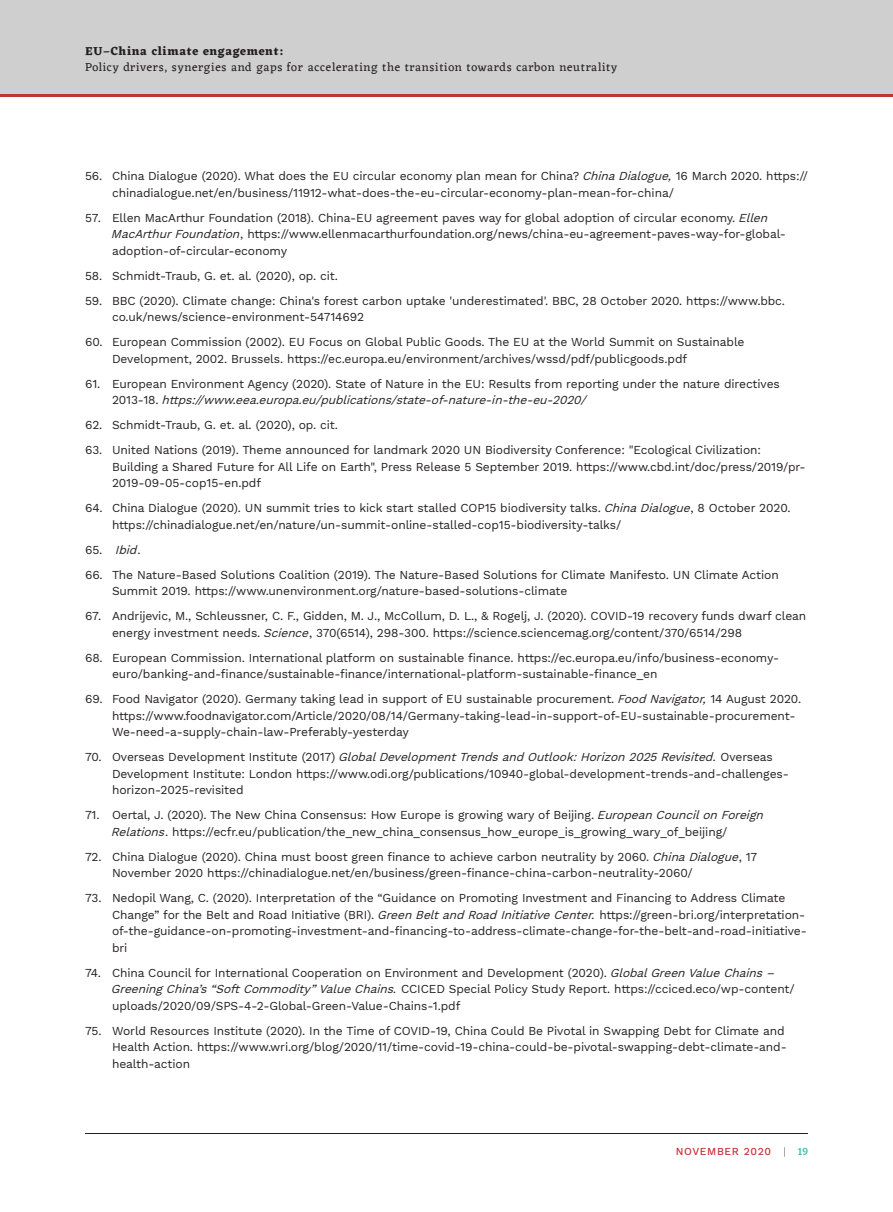
<style>
.page{position:relative;width:893px;height:1212px;background:#fff}
.page>*{position:absolute;margin:0;border:0;box-sizing:border-box;transform-origin:0 0}
.t1{font:12px/16.5px "Work Sans";letter-spacing:-.01em;color:#231f20}
.t2{font:12px "Eczar";letter-spacing:.06em;color:#231f20}
.t3{font:700 12px "Eczar";letter-spacing:.05em;color:#231f20}
.t4{font:500 10.5px "Work Sans";letter-spacing:.06em;color:#c23336}
.s1{font-style:italic}
.s2{font-weight:300;color:#231f20}
.s3{font-family:"Eczar";color:#32b7a3}
</style>
<div class="page">
<hr style="left:85px;top:1133px;width:723px;height:1px;background:#231f20">
<div style="left:0;top:0;width:893px;height:96px;background:#cfcfcf"></div>
<hr style="left:0;top:94px;width:893px;height:3px;background:#c23336">
<p class="t3" style="left:85px;top:44px;width:200px">EU–China climate engagement:</p>
<p class="t2" style="left:85px;top:59px;width:534px">Policy drivers, synergies and gaps for accelerating the transition towards carbon neutrality</p>
<p class="t1" style="left:112px;top:168px;width:697px;text-indent:-27px">56. China Dialogue (2020). What does the EU circular economy plan mean for China? <span class="s1">ChinaDialogue,</span>16 March 2020. https:// chinadialogue.net/en/business/11912-what-does-the-eu-circular-economy-plan-mean-for-china/</p>
<p class="t1" style="left:111px;top:210px;width:676px;text-indent:-26px">57. Ellen MacArthur Foundation (2018). China-EU agreement paves way for global adoption of circular economy. <span class="s1">Ellen<br>MacArthurFoundation</span>, https://www.ellenmacarthurfoundation.org/news/china-eu-agreement-paves-way-for-global&shy;adoption-of-circular-economy</p>
<p class="t1" style="left:85px;top:268px;width:254px">58. Schmidt-Traub, G. et. al. (2020), op. cit.</p>
<p class="t1" style="left:112px;top:293px;width:675px;text-indent:-27px">59. BBC (2020). Climate change: China's forest carbon uptake 'underestimated'. BBC, 28 October 2020. https://www.bbc. co.uk/news/science-environment-54714692</p>
<p class="t1" style="left:112px;top:334px;width:634px;text-indent:-27px">60. European Commission (2002). EU Focus on Global Public Goods. The EU at the World Summit on Sustainable<br>Development, 2002. Brussels. https://ec.europa.eu/environment/archives/wssd/pdf/publicgoods.pdf</p>
<p class="t1" style="left:112px;top:376px;width:669px;text-indent:-27px">61. European Environment Agency (2020). State of Nature in the EU: Results from reporting under the nature directives<br>2 0 1 3 - 1 8 . <span class="s1">https://www.eea.europa.eu/publications/state-of-nature-in-the-eu-2020/</span></p>
<p class="t1" style="left:85px;top:417px;width:254px">62. Schmidt-Traub, G. et. al. (2020), op. cit.</p>
<p class="t1" style="left:112px;top:442px;width:695px;text-indent:-27px">63. United Nations (2019). Theme announced for landmark 2020 UN Biodiversity Conference: "Ecological Civilization:<br>Building a Shared Future for All Life on Earth", Press Release 5 September 2019. https://www.cbd.int/doc/press/2019/pr-<br>2019-09-05-cop15-en.pdf</p>
<p class="t1" style="left:112px;top:500px;width:680px;text-indent:-27px">64. China Dialogue (2020). UN summit tries to kick start stalled COP15 biodiversity talks. <span class="s1">ChinaDialogue</span>, 8 October 2020. https://chinadialogue.net/en/nature/un-summit-online-stalled-cop15-biodiversity-talks/</p>
<p class="t1" style="left:85px;top:542px;width:57px">6 5 . <span class="s1">Ibid</span>.</p>
<p class="t1" style="left:112px;top:567px;width:668px;text-indent:-27px">66. The Nature-Based Solutions Coalition (2019). The Nature-Based Solutions for Climate Manifesto. UN Climate Action<br>Summit 2019. https://www.unenvironment.org/nature-based-solutions-climate</p>
<p class="t1" style="left:112px;top:608px;width:696px;text-indent:-27px">67. Andrijevic, M., Schleussner, C. F., Gidden, M. J., McCollum, D. L., &amp; Rogelj, J. (2020). COVID-19 recovery funds dwarf clean energy investment needs. <span class="s1">Science</span>, 370(6514), 298-300. https://science.sciencemag.org/content/370/6514/298</p>
<p class="t1" style="left:112px;top:650px;width:669px;text-indent:-27px">68. European Commission. International platform on sustainable finance. https://ec.europa.eu/info/business-economy&shy;euro/banking-and-finance/sustainable-finance/international-platform-sustainable-finance_en</p>
<p class="t1" style="left:112px;top:691px;width:691px;text-indent:-27px">69. Food Navigator (2020). Germany taking lead in support of EU sustainable procurement. <span class="s1">FoodNavigator,</span>14 August 2020. https://www.foodnavigator.com/Article/2020/08/14/Germany-taking-lead-in-support-of-EU-sustainable-procurement-<br>We-need-a-supply-chain-law-Preferably-yesterday</p>
<p class="t1" style="left:112px;top:749px;width:678px;text-indent:-27px">7 0 . O v e r s e a s D e v e l o p m e n t I n s t i t u t e ( 2 0 1 7 ) <span class="s1">GlobalDevelopmentTrendsandOutlook:Horizon2025Revisited.</span> O v e r s e a s<br>Development Institute: London https://www.odi.org/publications/10940-global-development-trends-and-challenges&shy;horizon-2025-revisited</p>
<p class="t1" style="left:111px;top:807px;width:657px;text-indent:-26px">71. Oertal, J. (2020). The New China Consensus: How Europe is growing wary of Beijing. <span class="s1">EuropeanCouncilonForeign<br>Relations</span>. https://ecfr.eu/publication/the_new_china_consensus_how_europe_is_growing_wary_of_beijing/</p>
<p class="t1" style="left:112px;top:849px;width:647px;text-indent:-27px">72. China Dialogue (2020). China must boost green finance to achieve carbon neutrality by 2060. <span class="s1">ChinaDialogue</span>, 17<br>November 2020 https://chinadialogue.net/en/business/green-finance-china-carbon-neutrality-2060/</p>
<p class="t1" style="left:112px;top:890px;width:696px;text-indent:-27px">73. Nedopil Wang, C. (2020). Interpretation of the “Guidance on Promoting Investment and Financing to Address Climate Change” for the Belt and Road Initiative (BRI). <span class="s1">GreenBeltandRoadInitiativeCenter.</span> https://green-bri.org/interpretation&shy;of-the-guidance-on-promoting-investment-and-financing-to-address-climate-change-for-the-belt-and-road-initiative&shy;bri</p>
<p class="t1" style="left:111px;top:965px;width:685px;text-indent:-26px">74. China Council for International Cooperation on Environment and Development (2020). <span class="s1">GlobalGreenValueChains–<br>GreeningChina’s“SoftCommodity”ValueChains.</span> CCICED Special Policy Study Report. https://cciced.eco/wp-content/ uploads/2020/09/SPS-4-2-Global-Green-Value-Chains-1.pdf</p>
<p class="t1" style="left:112px;top:1023px;width:676px;text-indent:-27px">75. World Resources Institute (2020). In the Time of COVID-19, China Could Be Pivotal in Swapping Debt for Climate and<br>Health Action. https://www.wri.org/blog/2020/11/time-covid-19-china-could-be-pivotal-swapping-debt-climate-and&shy;health-action</p>
<p class="t4" style="left:676px;top:1146px;width:134px">NOVEMBER 2020 <span class="s2">|</span> <span class="s3">19</span></p>
</div>
